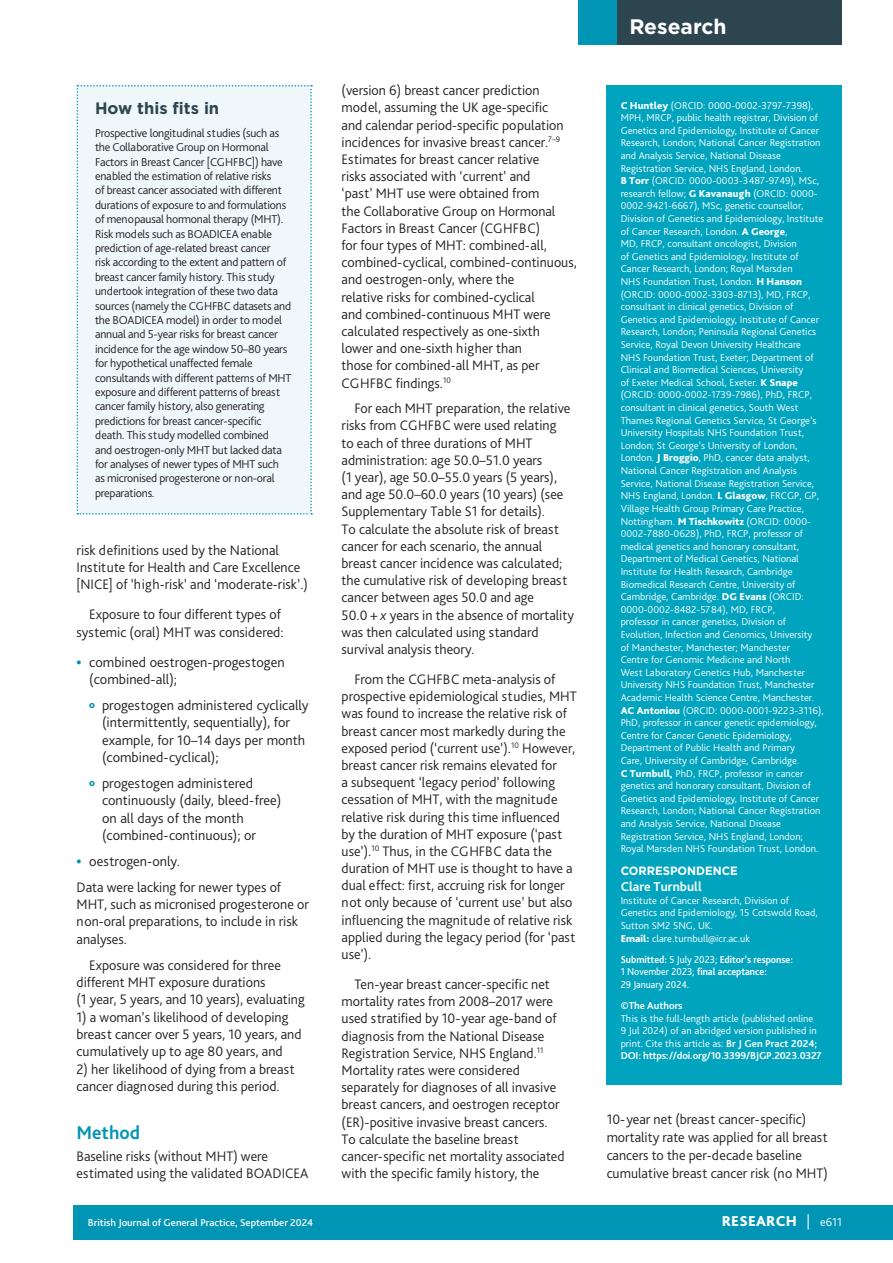
<style>
.page{position:relative;width:893px;height:1263px;background:#fff}
.page>*{position:absolute;margin:0;border:0;box-sizing:border-box;transform-origin:0 0}
.t1{font:700 21px "Gotham";color:#fff}
.t2{font:700 19.5px "Bliss Pro";color:#0095b4}
.t3{font:700 16.5px "Gotham";color:#2c454e}
.t4{font:800 15px "Bliss Pro";letter-spacing:.015em;color:#fff}
.t5{font:300 14.4px/17.2px "Bliss Pro";color:#231f20}
.t6{font:700 13.5px "Bliss Pro";color:#fff}
.t7{font:300 12px/14.4px "Bliss Pro";letter-spacing:-.02em;color:#231f20}
.t8{font:700 12px "Gotham";color:#fff;scale:.95 1}
.t9{font:300 10.5px/12.6px "Bliss Pro";color:#fff}
.t10{font:700 10.5px/12.6px "Bliss Pro";color:#fff;scale:.93 1}
.t11{font:500 10.5px "Bliss Pro";color:#fff}
.t12{font:10.5px "Bliss Pro";color:#fff}
.t13{font:700 10.5px "Bliss Pro";color:#fff}
.s1{font-weight:800;color:#008eb3}
.s2{font-weight:800;font-size:10.5px;color:#008eb3}
.s3{font-style:italic}
.s4{font-weight:800}
.s5{font-weight:400}
.s6{font-weight:700}
.s7{font-weight:300}
.s8{font-weight:300;font-size:12px}
</style>
<div class="page">
<div style="left:617px;top:0;width:225px;height:45px;background:#2c454e"></div>
<div style="left:578px;top:0;width:39px;height:45px;background:#0095b4"></div>
<div style="left:74px;top:1205px;width:819px;height:34px;background:#0095b4"></div>
<div style="left:77px;top:85px;width:235px;height:429px;background:#eff7fa"></div>
<div style="left:607px;top:85px;width:235px;height:999px;background:#00a4bf"></div>
<p class="t3" style="left:95px;top:97px;width:126px">How this fits in</p>
<p class="t7" style="left:95px;top:125px;width:198px">Prospective longitudinal studies (such as the Collaborative Group on Hormonal Factors in Breast Cancer [CGHFBC]) have enabled the estimation of relative risks<br>of breast cancer associated with different durations of exposure to and formulations of menopausal hormonal therapy (MHT).<br>Risk models such as BOADICEA enable prediction of age-related breast cancer<br>risk according to the extent and pattern of breast cancer family history. This study undertook integration of these two data sources (namely the CGHFBC datasets and the BOADICEA model) in order to model annual and 5-year risks for breast cancer incidence for the age window 50–80 years for hypothetical unaffected female consultands with different patterns of MHT exposure and different patterns of breast cancer family history, also generating predictions for breast cancer-specific death. This study modelled combined<br>and oestrogen-only MHT but lacked data for analyses of newer types of MHT such as micronised progesterone or non-oral preparations.</p>
<p class="t5" style="left:77px;top:541px;width:233px">risk definitions used by the National<br>Institute for Health and Care Excellence [NICE] of ‘high-risk’ and ‘moderate-risk’.)</p>
<p class="t5" style="left:77px;top:605px;width:209px;text-align:right">Exposure to four different types of systemic (oral) MHT was considered:</p>
<p class="t5" style="left:89px;top:653px;width:197px;text-indent:-13px"><span class="s1">•</span> combined oestrogen-progestogen (combined-all);</p>
<p class="t5" style="left:102px;top:696px;width:208px;text-indent:-13px"><span class="s2">o</span> progestogen administered cyclically (intermittently, sequentially), for example, for 10–14 days per month (combined-cyclical);</p>
<p class="t5" style="left:102px;top:774px;width:181px;text-indent:-13px"><span class="s2">o</span> progestogen administered continuously (daily, bleed-free) on all days of the month (combined-continuous); or</p>
<p class="t5" style="left:77px;top:848px;width:206px;line-height:25.8px"><span class="s1">•</span> oestrogen-only.<br>Data were lacking for newer types of</p>
<p class="t5" style="left:77px;top:895px;width:234px">MHT, such as micronised progesterone or non-oral preparations, to include in risk analyses.</p>
<p class="t5" style="left:77px;top:956px;width:230px;text-indent:13px">Exposure was considered for three different MHT exposure durations<br>(1 year, 5 years, and 10 years), evaluating</p>
<p class="t5" style="left:77px;top:1008px;width:227px">1) a woman’s likelihood of developing breast cancer over 5 years, 10 years, and cumulatively up to age 80 years, and</p>
<p class="t5" style="left:77px;top:1060px;width:220px">2) her likelihood of dying from a breast cancer diagnosed during this period.</p>
<h2 class="t2" style="left:77px;top:1121px;width:65px">Method</h2>
<p class="t5" style="left:77px;top:1147px;width:233px">Baseline risks (without MHT) were estimated using the validated BOADICEA</p>
<p class="t5" style="left:342px;top:81px;width:237px">(version 6) breast cancer prediction model, assuming the UK age-specific<br>and calendar period-specific population incidences for invasive breast cancer.<sup>7–9<br></sup>Estimates for breast cancer relative<br>risks associated with ‘current’ and<br>‘past’ MHT use were obtained from<br>the Collaborative Group on Hormonal Factors in Breast Cancer (CGHFBC)<br>for four types of MHT: combined-all, combined-cyclical, combined-continuous, and oestrogen-only, where the<br>relative risks for combined-cyclical<br>and combined-continuous MHT were calculated respectively as one-sixth<br>lower and one-sixth higher than<br>those for combined-all MHT, as per CGHFBC findings.<sup>10</sup></p>
<p class="t5" style="left:342px;top:399px;width:234px;text-indent:13px">For each MHT preparation, the relative risks from CGHFBC were used relating<br>to each of three durations of MHT administration: age 50.0–51.0 years<br>(1 year), age 50.0–55.0 years (5 years), and age 50.0–60.0 years (10 years) (see Supplementary Table S1 for details).<br>To calculate the absolute risk of breast cancer for each scenario, the annual breast cancer incidence was calculated; the cumulative risk of developing breast cancer between ages 50.0 and age<br>50.0 <span class="s3">+ x</span> years in the absence of mortality was then calculated using standard survival analysis theory.</p>
<p class="t5" style="left:342px;top:670px;width:237px;text-indent:13px">From the CGHFBC meta-analysis of prospective epidemiological studies, MHT was found to increase the relative risk of breast cancer most markedly during the exposed period (‘current use’).<sup>10</sup> However, breast cancer risk remains elevated for<br>a subsequent ‘legacy period’ following cessation of MHT, with the magnitude relative risk during this time influenced by the duration of MHT exposure (‘past use’).<sup>10</sup> Thus, in the CGHFBC data the duration of MHT use is thought to have a dual effect: first, accruing risk for longer not only because of ‘current use’ but also influencing the magnitude of relative risk applied during the legacy period (for ‘past use’).</p>
<p class="t5" style="left:342px;top:975px;width:224px;text-indent:13px">Ten-year breast cancer-specific net mortality rates from 2008–2017 were used stratified by 10- year age-band of diagnosis from the National Disease Registration Service, NHS England.<sup>11<br></sup>Mortality rates were considered separately for diagnoses of all invasive breast cancers, and oestrogen receptor (ER)-positive invasive breast cancers.<br>To calculate the baseline breast cancer-specific net mortality associated with the specific family history, the</p>
<h1 class="t1" style="left:629px;top:13px;width:202px">Research Research</h1>
<p class="t9" style="left:621px;top:99px;width:204px"><span class="s4">C Huntley</span> (ORCID: 0000-0002-3797-7398), MPH, MRCP, public health registrar, Division of Genetics and Epidemiology, Institute of Cancer Research, London; National Cancer Registration and Analysis Service, National Disease Registration Service, NHS England, London.<br><span class="s4">B Torr</span> (ORCID: 0000-0003-3487-9749), MSc, research fellow; <span class="s4">G Kavanaugh</span> (ORCID: 0000- 0002-9421-6667), MSc, genetic counsellor, Division of Genetics and Epidemiology, Institute of Cancer Research, London. <span class="s4">A George</span>,<br>MD, FRCP, consultant oncologist, Division<br>of Genetics and Epidemiology, Institute of Cancer Research, London; Royal Marsden<br>NHS Foundation Trust, London. <span class="s4">H Hanson </span>(ORCID: 0000-0002-3303-8713), MD, FRCP, consultant in clinical genetics, Division of Genetics and Epidemiology, Institute of Cancer Research, London; Peninsula Regional Genetics Service, Royal Devon University Healthcare<br>NHS Foundation Trust, Exeter; Department of Clinical and Biomedical Sciences, University<br>of Exeter Medical School, Exeter. <span class="s4">K Snape </span>(ORCID: 0000-0002-1739-7986), PhD, FRCP, consultant in clinical genetics, South West Thames Regional Genetics Service, St George’s University Hospitals NHS Foundation Trust, London; St George’s University of London, London. <span class="s4">J Broggio</span>, PhD, cancer data analyst, National Cancer Registration and Analysis Service, National Disease Registration Service, NHS England, London. <span class="s4">L Glasgow</span>, FRCGP, GP, Village Health Group Primary Care Practice, Nottingham. <span class="s4">M Tischkowitz</span> (ORCID: 0000- 0002-7880-0628), PhD, FRCP, professor of medical genetics and honorary consultant, Department of Medical Genetics, National Institute for Health Research, Cambridge Biomedical Research Centre, University of Cambridge, Cambridge. <span class="s4">DG Evans</span> (ORCID:<br>0000-0002-8482-5784), MD, FRCP,<br>professor in cancer genetics, Division of Evolution, Infection and Genomics, University<br>of Manchester, Manchester; Manchester<br>Centre for Genomic Medicine and North<br>West Laboratory Genetics Hub, Manchester University NHS Foundation Trust, Manchester Academic Health Science Centre, Manchester.<br><span class="s4">AC Antoniou</span> (ORCID: 0000-0001-9223-3116), PhD, professor in cancer genetic epidemiology, Centre for Cancer Genetic Epidemiology, Department of Public Health and Primary<br>Care, University of Cambridge, Cambridge.<br><span class="s4">C Turnbull,</span> PhD, FRCP, professor in cancer genetics and honorary consultant, Division of Genetics and Epidemiology, Institute of Cancer Research, London; National Cancer Registration and Analysis Service, National Disease Registration Service, NHS England, London; Royal Marsden NHS Foundation Trust, London.</p>
<p class="t8" style="left:621px;top:863px;width:125px">CORRESPONDENCE</p>
<p class="t6" style="left:621px;top:878px;width:83px">Clare Turnbull</p>
<p class="t9" style="left:621px;top:894px;width:199px">Institute of Cancer Research, Division of Genetics and Epidemiology, 15 Cotswold Road, Sutton SM2 5NG, UK.<br><span class="s4">Email:</span> clare.turnbull@icr.ac.uk</p>
<p class="t10" style="left:621px;top:953px;width:187px">Submitted: <span class="s5">5 July 2023;</span> Editor’s response:<br><span class="s5">1 November 2023;</span> final acceptance:<br><span class="s5">29 January 2024.</span></p>
<p class="t13" style="left:621px;top:999px;width:63px">©The Authors</p>
<p class="t9" style="left:621px;top:1012px;width:203px">This is the full-length article (published online<br>9 Jul 2024) of an abridged version published in print. Cite this article as: <span class="s6">Br J Gen Pract 2024; DOI: https://doi.org/10.3399/BJGP.2023.0327</span></p>
<p class="t5" style="left:607px;top:1110px;width:223px;line-height:18px">10- year net (breast cancer-specific) mortality rate was applied for all breast cancers to the per-decade baseline cumulative breast cancer risk (no MHT)</p>
<p class="t11" style="left:88px;top:1216px;width:227px">British Journal of General Practice, September 2024</p>
<p class="t4" style="left:722px;top:1211px;width:122px">RESEARCH <span class="s7">|</span> <span class="s8">e611</span></p>
<p class="t12" style="left:141px;top:1216px;width:155px">al of General Practice, January 2024</p>
<p class="t4" style="left:725px;top:1211px;width:118px">RESEARCH <span class="s7">|</span> <span class="s8">473</span></p>
</div>
